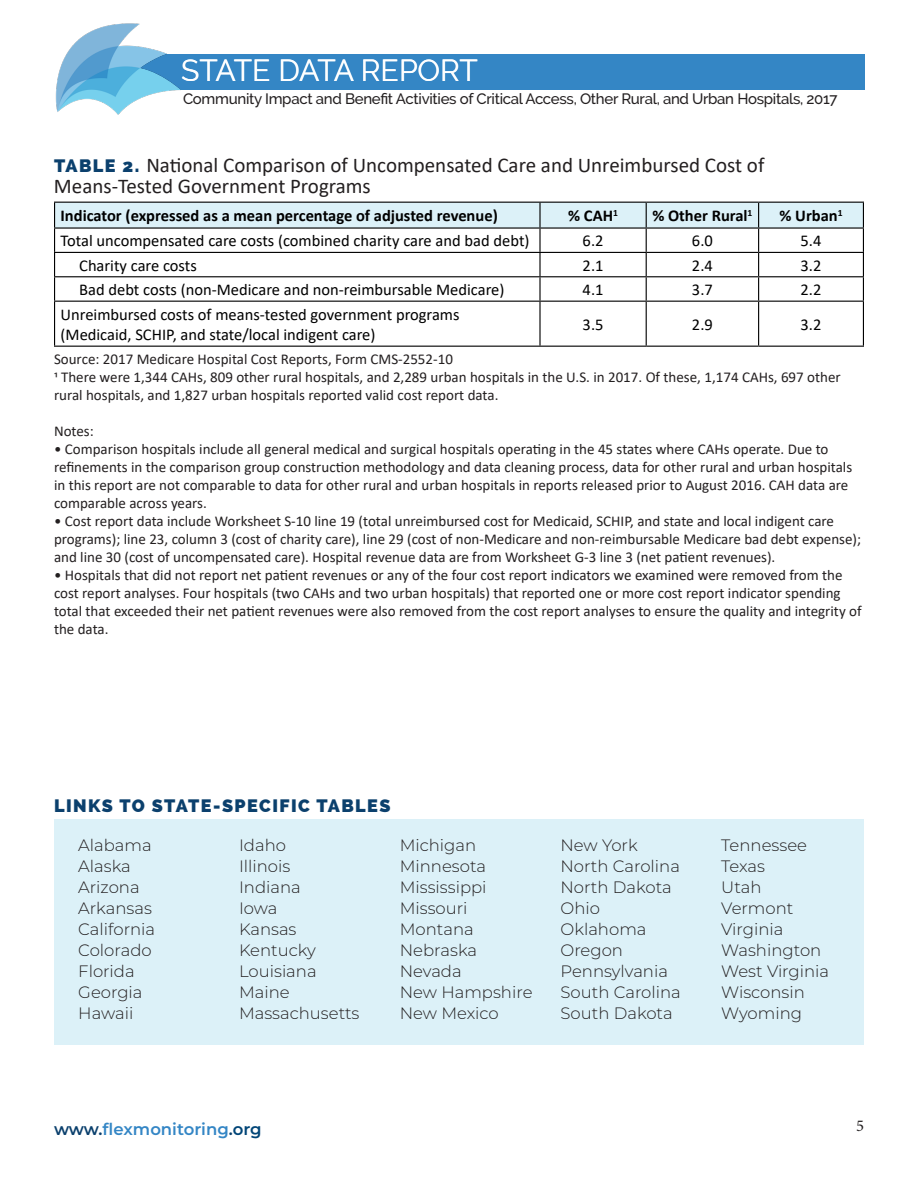
<style>
.page{position:relative;width:918px;height:1188px;background:#fff}
.page>*{position:absolute;margin:0;border:0;box-sizing:border-box;transform-origin:0 0}
.t1{font:30px "Raleway";letter-spacing:-.015em;color:#fff}
.t2{font:21px/21px "Calibri";color:#231f20}
.t3{font:800 18px "Raleway";letter-spacing:.08em;color:#0b406d}
.t4{font:300 16.5px/21px "Montserrat";color:#231f20}
.t5{font:16.5px/19.8px "Calibri";color:#000}
.t6{font:700 16.5px "Calibri";color:#000}
.t7{font:600 16.5px "Montserrat";color:#3486c5}
.t8{font:16.5px "Minion Pro";color:#231f20}
.t9{font:15px/18px "Calibri";color:#231f20}
.t10{font:500 15px "Raleway";letter-spacing:-.02em;color:#231f20}
.s1{font-family:"Raleway";font-weight:800;font-size:18px;color:#0b406d}
.s2{color:#0b406d}
.s3{color:#004577}
</style>
<div class="page">
<div style="left:122px;top:54px;width:743px;height:36px;background:#3486c5"></div>
<img style="left:55px;top:23px;width:125px;height:92px">
<div style="left:54px;top:819px;width:810px;height:226px;background:#dcf1f8"></div>
<hr style="left:54px;top:301px;width:486px;height:1px;background:#000">
<hr style="left:540px;top:301px;width:106px;height:1px;background:#000">
<hr style="left:646px;top:301px;width:113px;height:1px;background:#000">
<hr style="left:759px;top:301px;width:105px;height:1px;background:#000">
<hr style="left:54px;top:346px;width:486px;height:1px;background:#000">
<hr style="left:540px;top:346px;width:106px;height:1px;background:#000">
<hr style="left:646px;top:346px;width:113px;height:1px;background:#000">
<hr style="left:759px;top:346px;width:105px;height:1px;background:#000">
<hr style="left:54px;top:302px;width:1px;height:44px;background:#000">
<svg style="left:54px;top:202px;width:810px;height:99px"></svg>
<hr style="left:539px;top:302px;width:2px;height:44px;background:#000">
<hr style="left:646px;top:302px;width:1px;height:44px;background:#000">
<hr style="left:758px;top:302px;width:1px;height:44px;background:#000">
<hr style="left:863px;top:302px;width:1px;height:44px;background:#000">
<p class="t1" style="left:181px;top:53px;width:298px">STATE DATA REPORT</p>
<p class="t10" style="left:183px;top:90px;width:656px">Community Impact and Benefit Activities of Critical Access, Other Rural, and Urban Hospitals, 2017</p>
<p class="t2" style="left:54px;top:154px;width:712px"><span class="s1">TABLE 2.</span> National Comparison of Uncompensated Care and Unreimbursed Cost of<br>Means-Tested Government Programs</p>
<p class="t6" style="left:61px;top:204px;width:439px">Indicator (expressed as a mean percentage of adjusted revenue)</p>
<p class="t6" style="left:568px;top:204px;width:51px">% CAH<sup>1</sup></p>
<p class="t6" style="left:652px;top:204px;width:102px">% Other Rural<sup>1</sup></p>
<p class="t6" style="left:779px;top:204px;width:65px">% Urban<sup>1</sup></p>
<p class="t5" style="left:61px;top:231px;width:470px">Total uncompensated care costs (combined charity care and bad debt)</p>
<p class="t5" style="left:583px;top:231px;width:22px">6.2</p>
<p class="t5" style="left:692px;top:231px;width:22px">6.0</p>
<p class="t5" style="left:801px;top:231px;width:22px">5.4</p>
<p class="t5" style="left:79px;top:255px;width:119px">Charity care costs</p>
<p class="t5" style="left:583px;top:255px;width:22px">2.1</p>
<p class="t5" style="left:692px;top:255px;width:22px">2.4</p>
<p class="t5" style="left:801px;top:255px;width:22px">3.2</p>
<p class="t5" style="left:79px;top:279px;width:427px">Bad debt costs (non-Medicare and non-reimbursable Medicare)</p>
<p class="t5" style="left:583px;top:279px;width:22px">4.1</p>
<p class="t5" style="left:692px;top:279px;width:22px">3.7</p>
<p class="t5" style="left:801px;top:279px;width:22px">2.2</p>
<p class="t5" style="left:61px;top:305px;width:401px">Unreimbursed costs of means-tested government programs (Medicaid, SCHIP, and state/local indigent care)</p>
<p class="t5" style="left:583px;top:314px;width:22px">3.5</p>
<p class="t5" style="left:692px;top:314px;width:22px">2.9</p>
<p class="t5" style="left:801px;top:314px;width:22px">3.2</p>
<p class="t9" style="left:54px;top:350px;width:400px">Source: 2017 Medicare Hospital Cost Reports, Form CMS-2552-10</p>
<p class="t9" style="left:54px;top:368px;width:788px">1 There were 1,344 CAHs, 809 other rural hospitals, and 2,289 urban hospitals in the U.S. in 2017. Of these, 1,174 CAHs, 697 other rural hospitals, and 1,827 urban hospitals reported valid cost report data.</p>
<p class="t9" style="left:54px;top:422px;width:41px">Notes:</p>
<p class="t9" style="left:54px;top:440px;width:800px">• Comparison hospitals include all general medical and surgical hospitals operating in the 45 states where CAHs operate. Due to refinements in the comparison group construction methodology and data cleaning process, data for other rural and urban hospitals in this report are not comparable to data for other rural and urban hospitals in reports released prior to August 2016. CAH data are comparable across years.</p>
<p class="t9" style="left:54px;top:512px;width:809px">• Cost report data include Worksheet S-10 line 19 (total unreimbursed cost for Medicaid, SCHIP, and state and local indigent care programs); line 23, column 3 (cost of charity care), line 29 (cost of non-Medicare and non-reimbursable Medicare bad debt expense); and line 30 (cost of uncompensated care). Hospital revenue data are from Worksheet G-3 line 3 (net patient revenues).</p>
<p class="t9" style="left:54px;top:566px;width:809px">• Hospitals that did not report net patient revenues or any of the four cost report indicators we examined were removed from the cost report analyses. Four hospitals (two CAHs and two urban hospitals) that reported one or more cost report indicator spending total that exceeded their net patient revenues were also removed from the cost report analyses to ensure the quality and integrity of the data.</p>
<p class="t3" style="left:54px;top:795px;width:338px">LINKS TO STATE-SPECIFIC TABLES</p>
<p class="t4" style="left:78px;top:834px;width:78px">Alabama<br>Alaska<br>Arizona<br>Arkansas<br>California<br>Colorado<br>Florida<br>Georgia<br>Hawaii</p>
<p class="t4" style="left:239px;top:834px;width:63px">Idaho<br>Illinois<br>Indiana</p>
<p class="t4" style="left:239px;top:897px;width:122px">Iowa<br>Kansas<br>Kentucky<br>Louisiana<br>Maine<br>Massachusetts</p>
<p class="t4" style="left:400px;top:834px;width:88px">Michigan<br>Minnesota<br>Mississippi<br>Missouri<br>Montana</p>
<p class="t4" style="left:400px;top:940px;width:134px">Nebraska<br>Nevada<br>New Hampshire<br>New Mexico</p>
<p class="t4" style="left:561px;top:835px;width:121px">New York<br>North Carolina<br>North Dakota<br>Ohio<br>Oklahoma<br>Oregon<br>Pennsylvania</p>
<p class="t4" style="left:561px;top:982px;width:122px">South Carolina<br>South Dakota</p>
<p class="t4" style="left:721px;top:835px;width:109px">Tennessee<br>Texas<br>Utah<br>Vermont<br>Virginia<br>Washington<br>West Virginia<br>Wisconsin<br>Wyoming</p>
<p class="t7" style="left:54px;top:1117px;width:209px"><span class="s2">www.</span>flexmonitoring<span class="s2">.</span><span class="s3">org</span></p>
<p class="t8" style="left:856px;top:1114px;width:9px">5</p>
</div>
